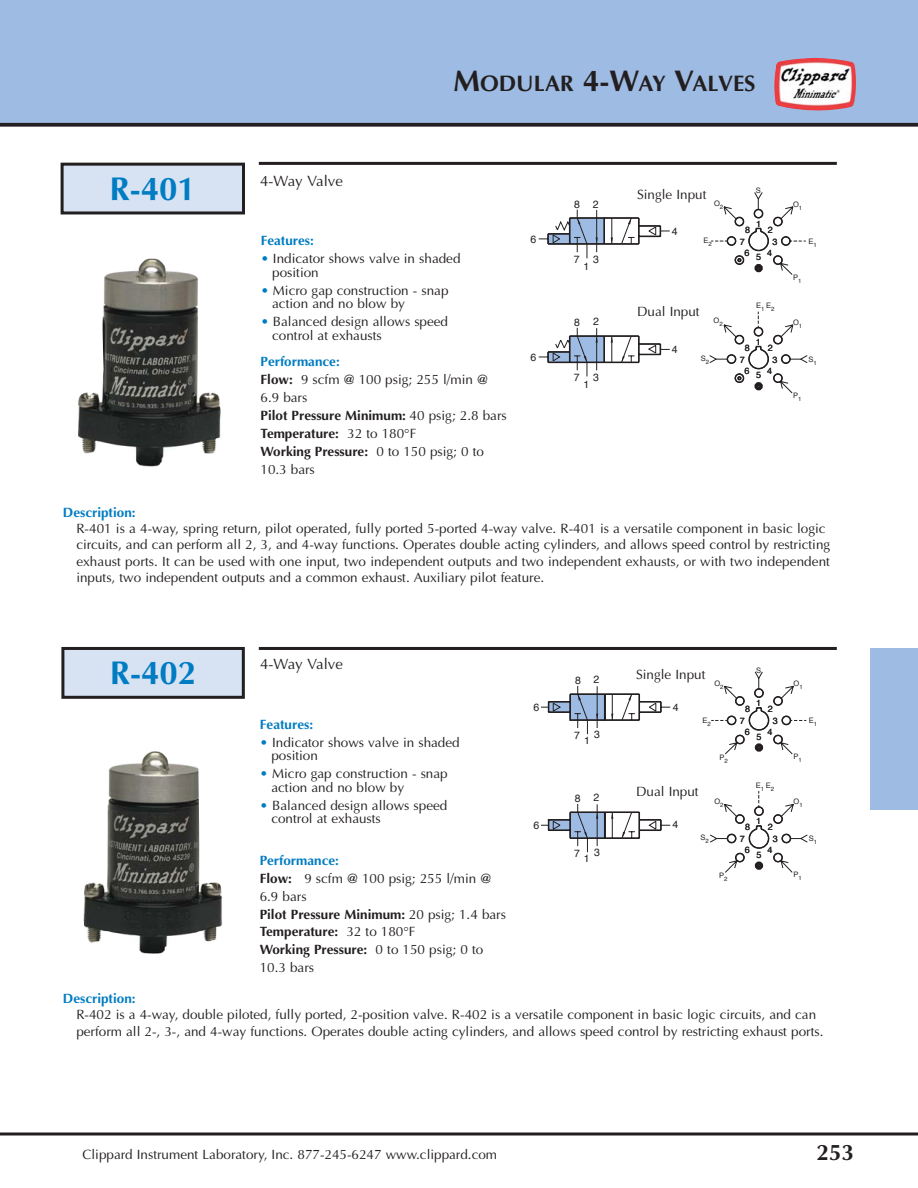
<style>
.page{position:relative;width:918px;height:1188px;background:#fff}
.page>*{position:absolute;margin:0;border:0;box-sizing:border-box;transform-origin:0 0}
.t1{font:700 33px "Optima";color:#007cc2}
.t2{font:700 22.5px "Optima";color:#231f20}
.t3{font:15px "Optima";color:#231f20}
.t4{font:13.5px/18px "Optima";color:#231f20}
.t5{font:700 13.5px "Optima";color:#007cc2}
.t6{font:10.5px "Helvetica";color:#231f20}
.t7{font:9px/12px "Helvetica";color:#231f20;text-align:center}
.t8{font:7.5px "Helvetica";color:#231f20}
.t9{font:6px "Helvetica";color:#231f20}
.s1{font-size:30px}
.s2{font-weight:700;color:#007cc2}
.s3{font-weight:700}
</style>
<div class="page">
<div style="left:0;top:0;width:918px;height:124px;background:#9ebce3"></div>
<svg style="left:0;top:1132px;width:918px;height:4px;background:#595657"></svg>
<svg style="left:0;top:123px;width:918px;height:4px;background:#373334"></svg>
<div style="left:871px;top:648px;width:47px;height:162px;background:#9ebce3"></div>
<img style="left:774px;top:58px;width:82px;height:53px">
<div style="left:62px;top:164px;width:182px;height:49px;background:#d7e2f3"></div>
<div style="left:61px;top:163px;width:184px;height:51px;border:3px solid #231f20"></div>
<div style="left:63px;top:648px;width:180px;height:49px;background:#d7e2f3"></div>
<div style="left:61px;top:647px;width:184px;height:52px;border:3px solid #231f20"></div>
<hr style="left:259px;top:647px;width:578px;height:3px;background:#231f20">
<img style="left:78px;top:259px;width:143px;height:208px">
<svg style="left:547px;top:208px;width:244px;height:182px"></svg>
<img style="left:83px;top:751px;width:139px;height:203px">
<svg style="left:547px;top:687px;width:245px;height:183px"></svg>
<hr style="left:259px;top:162px;width:578px;height:3px;background:#231f20">
<h1 class="t1" style="left:110px;top:175px;width:88px">R-401</h1>
<p class="t3" style="left:260px;top:175px;width:84px">4-Way Valve</p>
<h2 class="t2" style="left:453px;top:74px;width:304px"><span class="s1">M</span>ODULAR <span class="s1">4-W</span>AY <span class="s1">V</span>ALVES</h2>
<p class="t6" style="left:574px;top:200px;width:26px">8 2</p>
<p class="t4" style="left:637px;top:187px;width:71px">Single Input</p>
<p class="t8" style="left:714px;top:200px;width:11px">O<sub>2</sub></p>
<p class="t8" style="left:756px;top:187px;width:7px">S</p>
<p class="t8" style="left:793px;top:201px;width:11px">O<sub>1</sub></p>
<p class="t5" style="left:261px;top:235px;width:55px">Features:</p>
<p class="t4" style="left:272px;top:253px;width:190px;line-height:13.5px;text-indent:-12px"><span class="s2">•</span> Indicator shows valve in shaded position</p>
<p class="t4" style="left:272px;top:285px;width:178px;line-height:13.5px;text-indent:-12px"><span class="s2">•</span> Micro gap construction - snap action and no blow by</p>
<p class="t4" style="left:272px;top:316px;width:177px;line-height:13.5px;text-indent:-12px"><span class="s2">•</span> Balanced design allows speed control at exhausts</p>
<p class="t4" style="left:261px;top:354px;width:248px"><span class="s2">Performance:<br></span><span class="s3">Flow:</span> 9 scfm @ 100 psig; 255 l/min @<br>6.9 bars<br><span class="s3">Pilot Pressure Minimum:</span> 40 psig; 2.8 bars<br><span class="s3">Temperature:</span> 32 to 180°F<br><span class="s3">Working Pressure:</span> 0 to 150 psig; 0 to<br>10.3 bars</p>
<p class="t6" style="left:531px;top:235px;width:7px">6</p>
<p class="t6" style="left:531px;top:353px;width:7px">6</p>
<p class="t6" style="left:593px;top:255px;width:7px">3</p>
<p class="t6" style="left:574px;top:255px;width:7px">7</p>
<p class="t6" style="left:583px;top:262px;width:7px">1</p>
<p class="t6" style="left:574px;top:318px;width:7px">8</p>
<p class="t6" style="left:593px;top:317px;width:7px">2</p>
<p class="t6" style="left:593px;top:373px;width:7px">3</p>
<p class="t6" style="left:574px;top:373px;width:7px">7</p>
<p class="t6" style="left:583px;top:380px;width:7px">1</p>
<p class="t6" style="left:672px;top:227px;width:7px">4</p>
<p class="t8" style="left:704px;top:237px;width:10px">E<sub>2</sub></p>
<p class="t7" style="left:756px;top:219px;width:7px">1</p>
<p class="t7" style="left:768px;top:224px;width:11px">2<br>3</p>
<p class="t7" style="left:767px;top:247px;width:7px">4</p>
<p class="t7" style="left:745px;top:224px;width:7px">8</p>
<p class="t7" style="left:740px;top:236px;width:7px">7</p>
<p class="t8" style="left:808px;top:238px;width:10px">E<sub>1</sub></p>
<p class="t8" style="left:793px;top:274px;width:10px">P<sub>1</sub></p>
<p class="t7" style="left:745px;top:247px;width:7px">6</p>
<p class="t7" style="left:756px;top:252px;width:7px">5</p>
<p class="t4" style="left:637px;top:304px;width:64px">Dual Input</p>
<p class="t8" style="left:714px;top:317px;width:11px">O<sub>2</sub></p>
<p class="t8" style="left:756px;top:303px;width:20px">E<sub>1</sub> E<sub>2</sub></p>
<p class="t8" style="left:793px;top:319px;width:11px">O<sub>1</sub></p>
<p class="t6" style="left:672px;top:345px;width:7px">4</p>
<p class="t8" style="left:701px;top:355px;width:10px">S<sub>2</sub></p>
<p class="t7" style="left:756px;top:337px;width:7px">1</p>
<p class="t7" style="left:768px;top:342px;width:11px">2<br>3</p>
<p class="t7" style="left:767px;top:365px;width:7px">4</p>
<p class="t7" style="left:745px;top:342px;width:7px">8</p>
<p class="t7" style="left:740px;top:354px;width:7px">7</p>
<p class="t8" style="left:808px;top:356px;width:10px">S<sub>1</sub></p>
<p class="t8" style="left:793px;top:392px;width:10px">P<sub>1</sub></p>
<p class="t7" style="left:744px;top:365px;width:7px">6</p>
<p class="t7" style="left:756px;top:370px;width:7px">5</p>
<p class="t5" style="left:63px;top:506px;width:74px">Description:</p>
<p class="t4" style="left:76px;top:522px;width:755px;line-height:16.4px">R-401 is a 4-way, spring return, pilot operated, fully ported 5-ported 4-way valve. R-401 is a versatile component in basic logic circuits, and can perform all 2, 3, and 4-way functions. Operates double acting cylinders, and allows speed control by restricting exhaust ports. It can be used with one input, two independent outputs and two independent exhausts, or with two independent inputs, two independent outputs and a common exhaust. Auxiliary pilot feature.</p>
<h1 class="t1" style="left:110px;top:659px;width:88px">R-402</h1>
<p class="t3" style="left:260px;top:658px;width:84px">4-Way Valve</p>
<p class="t5" style="left:260px;top:719px;width:55px">Features:</p>
<p class="t4" style="left:271px;top:737px;width:190px;line-height:13.5px;text-indent:-12px"><span class="s2">•</span> Indicator shows valve in shaded position</p>
<p class="t4" style="left:271px;top:768px;width:178px;line-height:13.5px;text-indent:-12px"><span class="s2">•</span> Micro gap construction - snap action and no blow by</p>
<p class="t4" style="left:271px;top:800px;width:177px;line-height:13.5px;text-indent:-11px"><span class="s2">•</span> Balanced design allows speed control at exhausts</p>
<p class="t4" style="left:260px;top:852px;width:248px"><span class="s2">Performance:<br></span><span class="s3">Flow:</span> 9 scfm @ 100 psig; 255 l/min @<br>6.9 bars<br><span class="s3">Pilot Pressure Minimum:</span> 20 psig; 1.4 bars<br><span class="s3">Temperature:</span> 32 to 180°F<br><span class="s3">Working Pressure:</span> 0 to 150 psig; 0 to<br>10.3 bars</p>
<p class="t6" style="left:534px;top:703px;width:7px">6</p>
<p class="t6" style="left:533px;top:821px;width:7px">6</p>
<p class="t6" style="left:575px;top:675px;width:26px">8 2</p>
<p class="t6" style="left:594px;top:730px;width:7px">3</p>
<p class="t6" style="left:574px;top:731px;width:7px">7</p>
<p class="t6" style="left:584px;top:736px;width:7px">1</p>
<p class="t6" style="left:575px;top:793px;width:26px">8 2</p>
<p class="t6" style="left:594px;top:848px;width:7px">3</p>
<p class="t6" style="left:574px;top:849px;width:7px">7</p>
<p class="t6" style="left:584px;top:854px;width:7px">1</p>
<p class="t4" style="left:636px;top:667px;width:71px">Single Input</p>
<p class="t8" style="left:756px;top:667px;width:7px">S</p>
<p class="t8" style="left:714px;top:680px;width:11px">O<sub>2</sub></p>
<p class="t8" style="left:794px;top:680px;width:11px">O<sub>1</sub></p>
<p class="t6" style="left:673px;top:702px;width:7px">4</p>
<p class="t8" style="left:702px;top:717px;width:10px">E<sub>2</sub></p>
<p class="t7" style="left:756px;top:698px;width:7px">1</p>
<p class="t7" style="left:768px;top:703px;width:11px">2<br>3</p>
<p class="t7" style="left:767px;top:726px;width:7px">4</p>
<p class="t7" style="left:745px;top:704px;width:7px">8</p>
<p class="t7" style="left:740px;top:716px;width:7px">7</p>
<p class="t7" style="left:745px;top:727px;width:7px">6</p>
<p class="t7" style="left:756px;top:731px;width:7px">5</p>
<p class="t8" style="left:793px;top:753px;width:7px">P</p>
<p class="t8" style="left:719px;top:754px;width:10px">P<sub>2</sub></p>
<p class="t9" style="left:798px;top:757px;width:5px">1</p>
<p class="t8" style="left:809px;top:717px;width:10px">E<sub>1</sub></p>
<p class="t4" style="left:636px;top:784px;width:64px">Dual Input</p>
<p class="t8" style="left:756px;top:782px;width:20px">E<sub>1</sub> E<sub>2</sub></p>
<p class="t8" style="left:714px;top:799px;width:11px">O<sub>2</sub></p>
<p class="t8" style="left:794px;top:799px;width:11px">O<sub>1</sub></p>
<p class="t6" style="left:673px;top:820px;width:7px">4</p>
<p class="t8" style="left:701px;top:835px;width:10px">S<sub>2</sub></p>
<p class="t7" style="left:756px;top:816px;width:7px">1</p>
<p class="t7" style="left:768px;top:822px;width:11px">2<br>3</p>
<p class="t7" style="left:767px;top:845px;width:7px">4</p>
<p class="t7" style="left:745px;top:822px;width:7px">8</p>
<p class="t7" style="left:740px;top:834px;width:7px">7</p>
<p class="t7" style="left:745px;top:845px;width:7px">6</p>
<p class="t7" style="left:756px;top:849px;width:7px">5</p>
<p class="t8" style="left:793px;top:871px;width:7px">P</p>
<p class="t8" style="left:719px;top:872px;width:10px">P<sub>2</sub></p>
<p class="t9" style="left:798px;top:875px;width:5px">1</p>
<p class="t8" style="left:809px;top:835px;width:10px">S<sub>1</sub></p>
<p class="t5" style="left:63px;top:993px;width:74px">Description:</p>
<p class="t4" style="left:76px;top:1008px;width:749px;line-height:16.4px">R-402 is a 4-way, double piloted, fully ported, 2-position valve. R-402 is a versatile component in basic logic circuits, and can perform all 2-, 3-, and 4-way functions. Operates double acting cylinders, and allows speed control by restricting exhaust ports.</p>
<p class="t4" style="left:82px;top:1147px;width:416px">Clippard Instrument Laboratory, Inc. 877-245-6247 www.clippard.com</p>
<h2 class="t2" style="left:817px;top:1143px;width:39px">253</h2>
</div>
